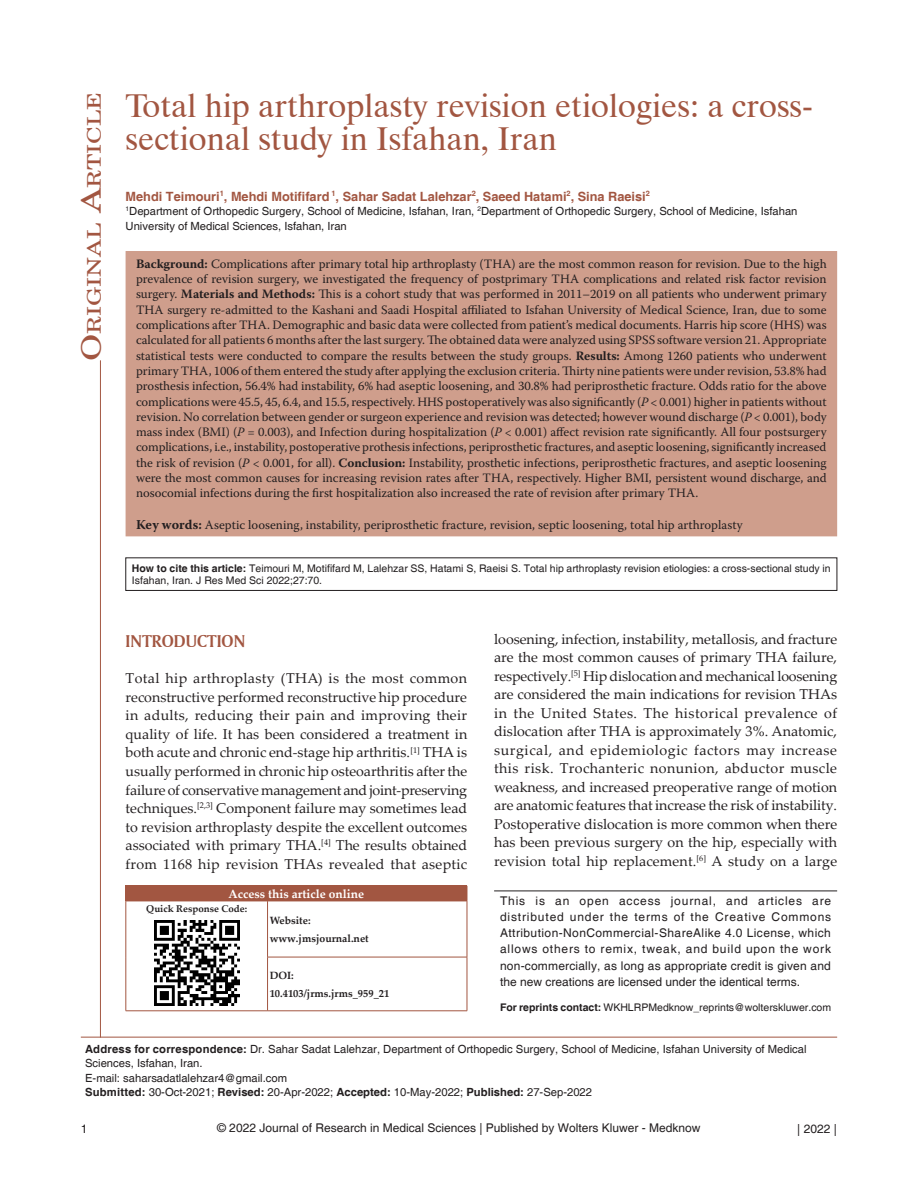
<style>
.page{position:relative;width:918px;height:1188px;background:#fff}
.page>*{position:absolute;margin:0;border:0;box-sizing:border-box;transform-origin:0 0}
.AT{font:33px/33px "Dutch 801 BT";color:#a25641}
.AH{font:18.9px "New Century Schlbk";color:#a25641;scale:1.3 1}
.t1{font:18px "Amerigo BT Bold A";color:#a25641}
.TX{font:14.25px/18.6px "Palatino Linotype";letter-spacing:.01em;color:#231f20;text-align:justify}
.ABS{font:12.75px/15.3px "Warnock Pro";letter-spacing:-.005em;color:#231f20;text-align:justify}
.KWD{font:12.75px "Warnock Pro";color:#231f20}
.AU{font:700 12.75px "Helvetica";color:#a25641}
.C{font:12px/16.2px "Helvetica";color:#231f20;text-align:justify}
.AAO{font:700 12px "Palatino Linotype";color:#fff}
.ADD{font:11.25px/14.5px "Helvetica";color:#231f20}
.AFF{font:11.25px/14.7px "Helvetica";color:#231f20}
.HIS{font:11.25px "Helvetica";color:#231f20}
.HTC{font:10.5px/12.6px "Helvetica";color:#231f20}
.C-2{font:10.5px "Helvetica";color:#231f20}
.Web{font:700 10.5px/18.5px "Palatino Linotype";color:#231f20}
.QRC{font:700 9.75px "Palatino Linotype";color:#231f20}
.s1{font-size:27px}
.s2{font-weight:700}
.s3{font-style:italic}
.s4{font-weight:700;font-size:13.5px}
</style>
<div class="page">
<div style="left:126px;top:252px;width:710px;height:284px;background:#cf9e8c"></div>
<div style="left:126px;top:251px;width:711px;height:285px;border:2px solid #cf9e8c"></div>
<hr style="left:81px;top:1037px;width:756px;height:1px;background:#a25641">
<div style="left:126px;top:886px;width:341px;height:15px;background:#a25641"></div>
<svg style="left:467px;top:886px;width:1px;height:15px"></svg>
<hr style="left:126px;top:901px;width:1px;height:56px;background:#a25641">
<hr style="left:126px;top:957px;width:1px;height:54px;background:#a25641">
<hr style="left:126px;top:901px;width:142px;height:1px;background:#a25641">
<hr style="left:267px;top:901px;width:1px;height:56px;background:#a25641">
<hr style="left:268px;top:901px;width:199px;height:1px;background:#a25641">
<hr style="left:467px;top:901px;width:1px;height:56px;background:#a25641">
<hr style="left:126px;top:1011px;width:142px;height:1px;background:#a25641">
<hr style="left:267px;top:957px;width:1px;height:54px;background:#a25641">
<hr style="left:267px;top:957px;width:200px;height:1px;background:#a25641">
<hr style="left:467px;top:957px;width:1px;height:54px;background:#a25641">
<hr style="left:268px;top:1011px;width:199px;height:1px;background:#a25641">
<img style="left:154px;top:920px;width:85px;height:85px">
<div style="left:126px;top:558px;width:711px;height:33px;border:1px solid #231f20"></div>
<hr style="left:494px;top:891px;width:343px;height:1px;background:#231f20">
<hr style="left:100px;top:360px;width:1px;height:678px;background:#a25641">
<p class="AH" style="left:83px;top:361px;width:209px;rotate:-90deg"><span class="s1">O</span>riginal <span class="s1">A</span>rticle</p>
<p class="AT" style="left:126px;top:89px;width:689px">Total hip arthroplasty revision etiologies: a cross&shy;sectional study in Isfahan, Iran</p>
<p class="AU" style="left:126px;top:188px;width:526px">Mehdi Teimouri<sup>1</sup>, Mehdi Motififard <sup>1</sup>, Sahar Sadat Lalehzar<sup>2</sup>, Saeed Hatami<sup>2</sup>, Sina Raeisi<sup>2</sup></p>
<p class="AFF" style="left:126px;top:204px;width:673px"><sup>1</sup>Department of Orthopedic Surgery, School of Medicine, Isfahan, Iran, <sup>2</sup>Department of Orthopedic Surgery, School of Medicine, Isfahan<br>University of Medical Sciences, Isfahan, Iran</p>
<p class="ABS" style="left:136px;top:256px;width:692px"><span class="s2">Background:</span> Complications after primary total hip arthroplasty (THA) are the most common reason for revision. Due to the high prevalence of revision surgery, we investigated the frequency of postprimary THA complications and related risk factor revision surgery. <span class="s2">Materials and Methods:</span> This is a cohort study that was performed in 2011–2019 on all patients who underwent primary THA surgery re‑admitted to the Kashani and Saadi Hospital affiliated to Isfahan University of Medical Science, Iran, due to some complications after THA. Demographic and basic data were collected from patient’s medical documents. Harris hip score (HHS) was calculated for all patients 6 months after the last surgery. The obtained data were analyzed using SPSS software version 21. Appropriate statistical tests were conducted to compare the results between the study groups. <span class="s2">Results:</span> Among 1260 patients who underwent primary THA, 1006 of them entered the study after applying the exclusion criteria. Thirty nine patients were under revision, 53.8% had prosthesis infection, 56.4% had instability, 6% had aseptic loosening, and 30.8% had periprosthetic fracture. Odds ratio for the above complications were 45.5, 45, 6.4, and 15.5, respectively. HHS postoperatively was also significantly (<span class="s3">P</span> &lt; 0.001) higher in patients without revision. No correlation between gender or surgeon experience and revision was detected; however wound discharge (<span class="s3">P</span> &lt; 0.001), body mass index (BMI) (<span class="s3">P</span> = 0.003), and Infection during hospitalization (<span class="s3">P</span> &lt; 0.001) affect revision rate significantly. All four postsurgery complications, i.e., instability, postoperative prothesis infections, periprosthetic fractures, and aseptic loosening, significantly increased the risk of revision (<span class="s3">P</span> &lt; 0.001, for all). <span class="s2">Conclusion:</span> Instability, prosthetic infections, periprosthetic fractures, and aseptic loosening were the most common causes for increasing revision rates after THA, respectively. Higher BMI, persistent wound discharge, and nosocomial infections during the first hospitalization also increased the rate of revision after primary THA.</p>
<p class="KWD" style="left:136px;top:517px;width:608px"><span class="s4">Key words:</span> Aseptic loosening, instability, periprosthetic fracture, revision, septic loosening, total hip arthroplasty</p>
<p class="HTC" style="left:132px;top:562px;width:700px"><span class="s2">How to cite this article:</span> Teimouri M, Motififard M, Lalehzar SS, Hatami S, Raeisi S. Total hip arthroplasty revision etiologies: a cross-sectional study in<br>Isfahan, Iran. J Res Med Sci 2022;27:70.</p>
<h1 class="t1" style="left:126px;top:630px;width:121px">INTRODUCTION</h1>
<p class="TX" style="left:126px;top:669px;width:343px">Total hip arthroplasty (THA) is the most common reconstructive performed reconstructive hip procedure in adults, reducing their pain and improving their quality of life. It has been considered a treatment in both acute and chronic end‑stage hip arthritis.<sup>[1]</sup> THA is usually performed in chronic hip osteoarthritis after the failure of conservative management and joint‑preserving techniques.<sup>[2,3]</sup> Component failure may sometimes lead to revision arthroplasty despite the excellent outcomes associated with primary THA.<sup>[4]</sup> The results obtained from 1168 hip revision THAs revealed that aseptic</p>
<p class="AAO" style="left:229px;top:885px;width:137px">Access this article online</p>
<p class="QRC" style="left:146px;top:902px;width:102px">Quick Response Code:</p>
<p class="Web" style="left:270px;top:910px;width:101px">Website: www.jmsjournal.net</p>
<p class="Web" style="left:270px;top:965px;width:121px">DOI:<br>10.4103/jrms.jrms_959_21</p>
<p class="TX" style="left:494px;top:629px;width:345px">loosening, infection, instability, metallosis, and fracture are the most common causes of primary THA failure, respectively.<sup>[5]</sup> Hip dislocation and mechanical loosening are considered the main indications for revision THAs in the United States. The historical prevalence of dislocation after THA is approximately 3%. Anatomic, surgical, and epidemiologic factors may increase this risk. Trochanteric nonunion, abductor muscle weakness, and increased preoperative range of motion are anatomic features that increase the risk of instability.<br>Postoperative dislocation is more common when there has been previous surgery on the hip, especially with revision total hip replacement.<sup>[6]</sup> A study on a large</p>
<p class="C" style="left:500px;top:893px;width:333px">This is an open access journal, and articles are distributed under the terms of the Creative Commons Attribution‑NonCommercial‑ShareAlike 4.0 License, which allows others to remix, tweak, and build upon the work non‑commercially, as long as appropriate credit is given and the new creations are licensed under the identical terms.</p>
<p class="C-2" style="left:500px;top:1001px;width:333px"><span class="s2">For reprints contact:</span> WKHLRPMedknow_reprints@wolterskluwer.com</p>
<p class="ADD" style="left:85px;top:1042px;width:723px"><span class="s2">Address for correspondence:</span> Dr. Sahar Sadat Lalehzar, Department of Orthopedic Surgery, School of Medicine, Isfahan University of Medical<br>Sciences, Isfahan, Iran.<br>E‑mail: saharsadatlalehzar4@gmail.com</p>
<p class="HIS" style="left:85px;top:1086px;width:509px"><span class="s2">Submitted:</span> 30‑Oct‑2021; <span class="s2">Revised:</span> 20‑Apr‑2022; <span class="s2">Accepted:</span> 10‑May‑2022; <span class="s2">Published:</span> 27-Sep-2022</p>
<p class="C" style="left:81px;top:1122px;width:8px">1</p>
<p class="C" style="left:217px;top:1121px;width:485px">© 2022 Journal of Research in Medical Sciences | Published by Wolters Kluwer - Medknow</p>
<p class="C" style="left:797px;top:1121px;width:41px">| 2022 |</p>
</div>
